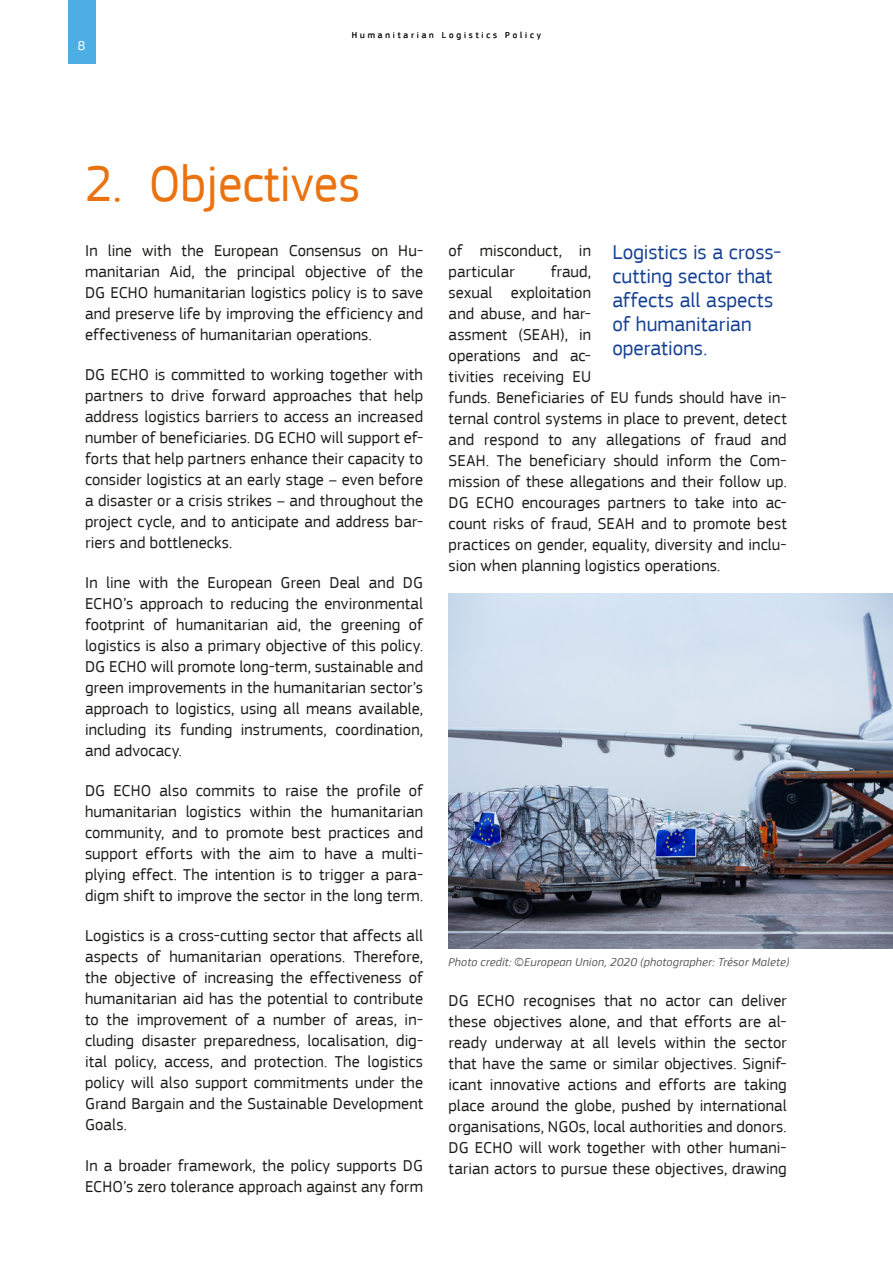
<style>
.page{position:relative;width:893px;height:1263px;background:#fff}
.page>*{position:absolute;margin:0;border:0;box-sizing:border-box;transform-origin:0 0}
.Capítulo{font:52.5px "EC Square Sans Pro";color:#eb7210;scale:.95 1}
.t1{font:21px/24px "EC Square Sans Pro";letter-spacing:.005em;color:#164194}
.body{font:16.5px/21px "EC Square Sans Pro";letter-spacing:.005em;color:#1d1d1b;text-align:justify}
.t2{font:13.5px "EC Square Sans Pro";color:#fff}
.Source{font:italic 12px "EC Square Sans Pro";letter-spacing:.015em;color:#575756}
.t3{font:9px "EC Square Sans Pro";letter-spacing:.32em;color:#1d1d1b}
</style>
<div class="page">
<div style="left:68px;top:0;width:28px;height:64px;background:#4caee3"></div>
<img style="left:449px;top:593px;width:444px;height:356px">
<p class="t2" style="left:78px;top:38px;width:9px">8</p>
<p class="t3" style="left:352px;top:30px;width:190px">Humanitarian Logistics Policy</p>
<h1 class="Capítulo" style="left:85px;top:153px;width:291px">2. Objectives</h1>
<p class="body" style="left:85px;top:240px;width:340px">In line with the European Consensus on Hu&shy;manitarian Aid, the principal objective of the DG ECHO humanitarian logistics policy is to save and preserve life by improving the efficiency and effectiveness of humanitarian operations.</p>
<p class="body" style="left:85px;top:364px;width:340px">DG ECHO is committed to working together with partners to drive forward approaches that help address logistics barriers to access an increased number of beneficiaries. DG ECHO will support ef&shy;forts that help partners enhance their capacity to consider logistics at an early stage – even before a disaster or a crisis strikes – and throughout the project cycle, and to anticipate and address bar&shy;riers and bottlenecks.</p>
<p class="body" style="left:85px;top:572px;width:340px">In line with the European Green Deal and DG ECHO’s approach to reducing the environmental footprint of humanitarian aid, the greening of logistics is also a primary objective of this policy.<br>DG ECHO will promote long-term, sustainable and green improvements in the humanitarian sector’s approach to logistics, using all means available, including its funding instruments, coordination, and advocacy.</p>
<p class="body" style="left:85px;top:780px;width:340px">DG ECHO also commits to raise the profile of humanitarian logistics within the humanitarian community, and to promote best practices and support efforts with the aim to have a multi&shy;plying effect. The intention is to trigger a para&shy;digm shift to improve the sector in the long term.</p>
<p class="body" style="left:85px;top:925px;width:340px">Logistics is a cross-cutting sector that affects all aspects of humanitarian operations. Therefore, the objective of increasing the effectiveness of humanitarian aid has the potential to contribute to the improvement of a number of areas, in&shy;cluding disaster preparedness, localisation, dig&shy;ital policy, access, and protection. The logistics policy will also support commitments under the Grand Bargain and the Sustainable Development Goals.</p>
<p class="body" style="left:85px;top:1155px;width:340px">In a broader framework, the policy supports DG<br>ECHO’s zero tolerance approach against any form</p>
<p class="body" style="left:449px;top:240px;width:144px">of misconduct, in particular</p>
<p class="t1" style="left:612px;top:240px;width:170px">Logistics is a cross&shy;cutting sector that affects all aspects of humanitarian operations.</p>
<p class="body" style="left:449px;top:261px;width:340px;text-align:left;text-indent:102px">fraud,<br>sexual exploitation<br>and abuse, and har-<br>assment (SEAH), in<br>operations and ac-<br>tivities receiving EU<br>funds. Beneficiaries of EU funds should have in&shy;ternal control systems in place to prevent, detect and respond to any allegations of fraud and SEAH. The beneficiary should inform the Com&shy;mission of these allegations and their follow up.<br>DG ECHO encourages partners to take into ac&shy;count risks of fraud, SEAH and to promote best practices on gender, equality, diversity and inclu&shy;sion when planning logistics operations.</p>
<p class="Source" style="left:449px;top:955px;width:342px">Photo credit: ©European Union, 2020 (photographer: Trésor Malete)</p>
<p class="body" style="left:449px;top:990px;width:340px">DG ECHO recognises that no actor can deliver these objectives alone, and that efforts are al&shy;ready underway at all levels within the sector that have the same or similar objectives. Signif&shy;icant innovative actions and efforts are taking place around the globe, pushed by international organisations, NGOs, local authorities and donors.<br>DG ECHO will work together with other humani&shy;tarian actors to pursue these objectives, drawing</p>
</div>
